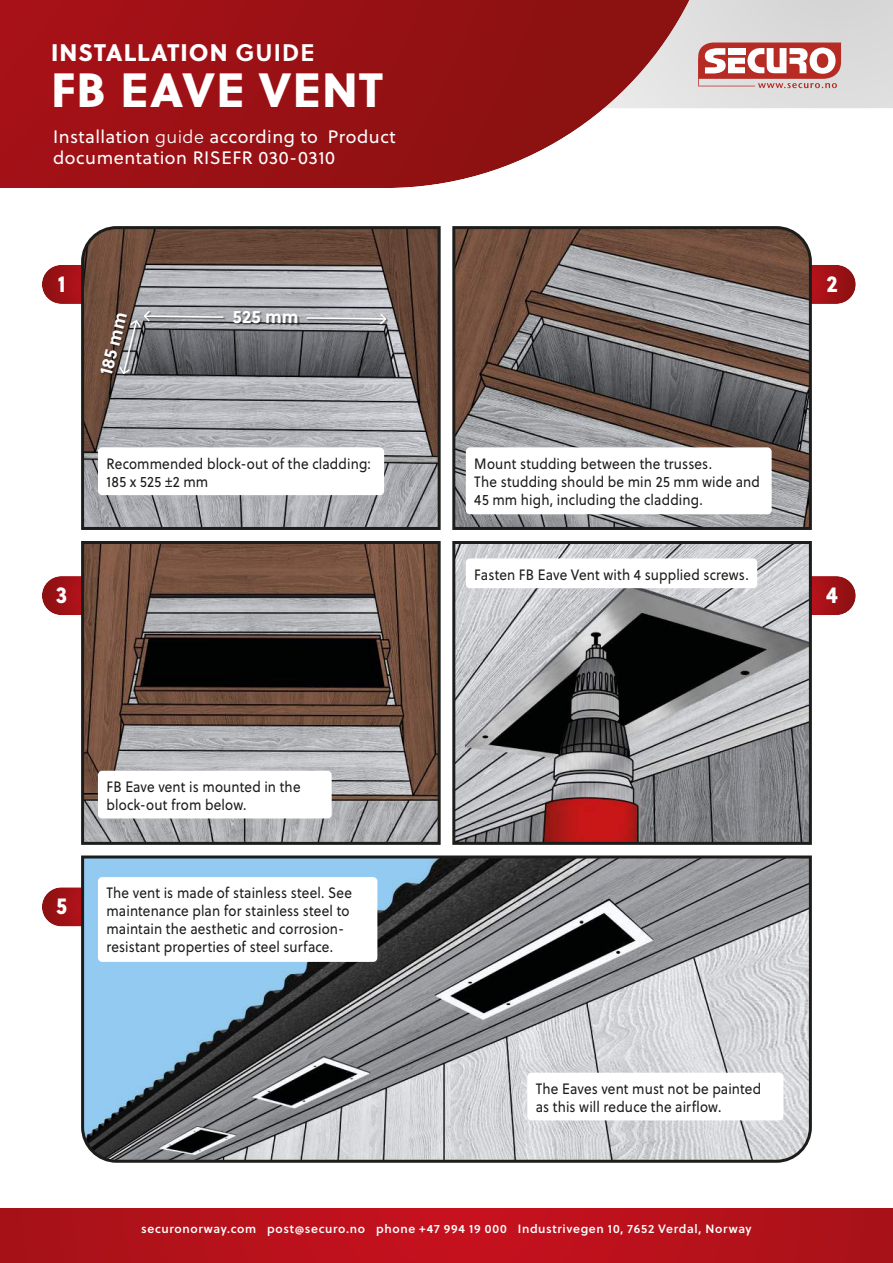
<style>
.page{position:relative;width:893px;height:1263px;background:#fff}
.page>*{position:absolute;margin:0;border:0;box-sizing:border-box;transform-origin:0 0}
.t1{font:800 48px "Soleil";letter-spacing:.025em;color:#fff}
.t2{font:800 24px "Soleil";letter-spacing:.045em;color:#fff}
.t3{font:800 23.25px "Soleil";color:#fff;scale:.9 1}
.t4{font:18px/21px "Soleil";letter-spacing:.03em;color:#fff}
.t5{font:700 18px "Soleil";color:#fff}
.t6{font:15px/18px "Soleil";letter-spacing:.01em;color:#1c1c1b;scale:.9 1}
.t7{font:600 12px "Soleil";letter-spacing:.055em;color:#fff}
.s1{font-weight:700}
.s2{font-family:"Soleil Lt"}
</style>
<div class="page">
<img style="left:42px;top:265px;width:38px;height:39px">
<img style="left:42px;top:576px;width:39px;height:39px">
<img style="left:42px;top:887px;width:38px;height:39px">
<img style="left:813px;top:265px;width:43px;height:39px">
<img style="left:812px;top:576px;width:44px;height:39px">
<div style="left:384px;top:0;width:509px;height:108px;background:#dbdbdb"></div>
<img style="left:0;top:1px;width:689px;height:187px">
<img style="left:0;top:1208px;width:893px;height:55px">
<svg style="left:80px;top:226px;width:361px;height:304px"></svg>
<img style="left:85px;top:545px;width:352px;height:296px">
<div style="left:81px;top:541px;width:360px;height:304px;border:3px solid #1c1c1b"></div>
<svg style="left:80px;top:855px;width:732px;height:308px"></svg>
<svg style="left:452px;top:226px;width:361px;height:304px"></svg>
<img style="left:456px;top:545px;width:352px;height:296px">
<div style="left:452px;top:541px;width:360px;height:304px;border:3px solid #1c1c1b"></div>
<div style="left:98px;top:447px;width:286px;height:48px;background:#fff;border-radius:4px"></div>
<div style="left:98px;top:771px;width:234px;height:47px;background:#fff;border-radius:4px"></div>
<div style="left:98px;top:877px;width:279px;height:85px;background:#fff;border-radius:4px"></div>
<div style="left:527px;top:1073px;width:256px;height:47px;background:#fff;border-radius:4px"></div>
<div style="left:466px;top:447px;width:306px;height:67px;background:#fff;border-radius:4px"></div>
<div style="left:466px;top:558px;width:291px;height:30px;background:#fff;border-radius:4px"></div>
<div style="left:234px;top:311px;width:65px;height:15px;background:#1c1c1b;opacity:.5"></div>
<div style="left:102px;top:315px;width:27px;height:61px;background:#1c1c1b;opacity:.5"></div>
<div style="left:144px;top:312px;width:82px;height:11px;background:#1c1c1b;opacity:.5"></div>
<svg style="left:306px;top:312px;width:82px;height:14px"></svg>
<div style="left:120px;top:321px;width:23px;height:56px;background:#1c1c1b;opacity:.5"></div>
<svg style="left:118px;top:309px;width:106px;height:66px"></svg>
<svg style="left:698px;top:43px;width:143px;height:45px"></svg>
<h2 class="t2" style="left:51px;top:38px;width:265px">INSTALLATION <span class="s1">GUIDE</span></h2>
<h1 class="t1" style="left:51px;top:62px;width:333px">FB EAVE VENT</h1>
<p class="t4" style="left:53px;top:128px;width:344px">Installation <span class="s2">guide</span> according to Product documentation RISEFR 030-0310</p>
<h3 class="t3" style="left:58px;top:270px;width:10px">1</h3>
<p class="t5" style="left:95px;top:372px;width:65px;rotate:-75deg">185 mm</p>
<p class="t5" style="left:233px;top:306px;width:68px;rotate:1deg">525 mm</p>
<p class="t6" style="left:106px;top:456px;width:295px">Recommended block-out of the cladding:<br>185 x 525 ±2 mm</p>
<h3 class="t3" style="left:56px;top:581px;width:14px">3</h3>
<p class="t6" style="left:474px;top:456px;width:319px">Mount studding between the trusses.<br>The studding should be min 25 mm wide and<br>45 mm high, including the cladding.</p>
<p class="t6" style="left:474px;top:567px;width:306px">Fasten FB Eave Vent with 4 supplied screws.</p>
<h3 class="t3" style="left:826px;top:270px;width:14px">2</h3>
<h3 class="t3" style="left:826px;top:581px;width:15px">4</h3>
<h3 class="t3" style="left:56px;top:892px;width:14px">5</h3>
<p class="t6" style="left:106px;top:779px;width:217px">FB Eave vent is mounted in the block-out from below.</p>
<p class="t6" style="left:106px;top:885px;width:274px">The vent is made of stainless steel. See maintenance plan for stainless steel to maintain the aesthetic and corrosion&shy;resistant properties of steel surface.</p>
<p class="t6" style="left:536px;top:1081px;width:252px">The Eaves vent must not be painted as this will reduce the airflow.</p>
<p class="t7" style="left:141px;top:1224px;width:612px">securonorway.com post@securo.no phone +47 994 19 000 Industrivegen 10, 7652 Verdal, Norway</p>
</div>
